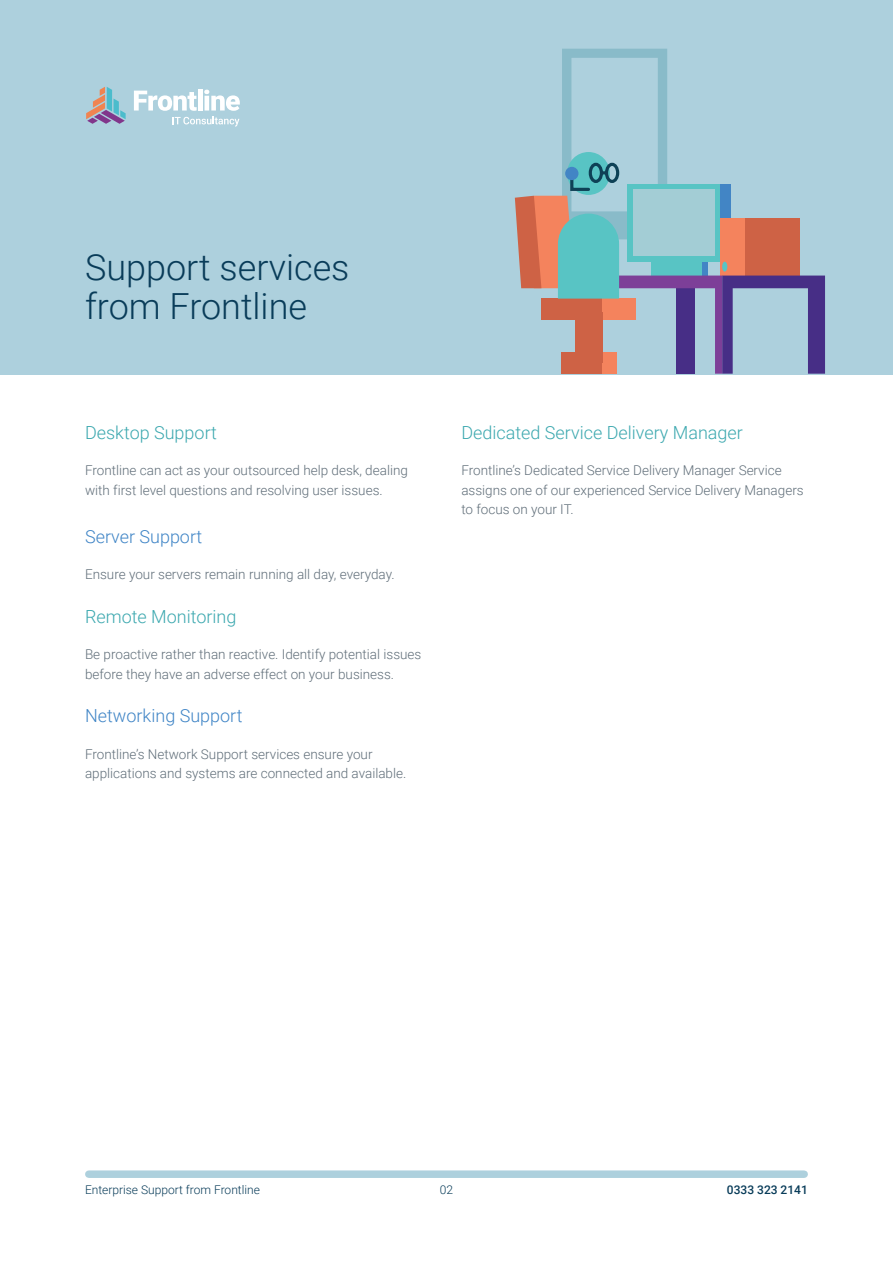
<style>
.page{position:relative;width:893px;height:1263px;background:#fff}
.page>*{position:absolute;margin:0;border:0;box-sizing:border-box;transform-origin:0 0}
.t1{font:300 36px/39px "Roboto";color:#093c59}
.t2{font:300 18px "Roboto";color:#3ca8af}
.t3{font:300 18px "Roboto";color:#4085c6}
.t4{font:300 13.5px/19.5px "Roboto";color:#606e79}
.t5{font:300 12px "Roboto";color:#093c59}
.t6{font:500 12px "Roboto";color:#093c59}
</style>
<div class="page">
<div style="left:0;top:0;width:893px;height:374px;background:#add0dd"></div>
<div style="left:89px;top:1170px;width:715px;height:8px;background:#add0dd"></div>
<svg style="left:134px;top:91px;width:63px;height:20px"></svg>
<div style="left:198px;top:89px;width:5px;height:22px;background:#fff"></div>
<svg style="left:204px;top:90px;width:36px;height:21px"></svg>
<svg style="left:173px;top:117px;width:66px;height:10px"></svg>
<svg style="left:86px;top:87px;width:40px;height:37px"></svg>
<svg style="left:515px;top:49px;width:310px;height:325px"></svg>
<h1 class="t1" style="left:85px;top:246px;width:266px">Support services from Frontline</h1>
<h2 class="t2" style="left:85px;top:420px;width:133px">Desktop Support</h2>
<p class="t4" style="left:85px;top:460px;width:324px">Frontline can act as your outsourced help desk, dealing with first level questions and resolving user issues.</p>
<h2 class="t3" style="left:85px;top:524px;width:119px">Server Support</h2>
<p class="t4" style="left:85px;top:564px;width:311px">Ensure your servers remain running all day, everyday.</p>
<h2 class="t2" style="left:85px;top:604px;width:153px">Remote Monitoring</h2>
<p class="t4" style="left:85px;top:644px;width:338px">Be proactive rather than reactive. Identify potential issues before they have an adverse effect on your business.</p>
<h2 class="t3" style="left:85px;top:703px;width:159px">Networking Support</h2>
<p class="t4" style="left:85px;top:744px;width:323px">Frontline’s Network Support services ensure your applications and systems are connected and available.</p>
<h2 class="t2" style="left:461px;top:420px;width:283px">Dedicated Service Delivery Manager</h2>
<p class="t4" style="left:461px;top:460px;width:344px">Frontline’s Dedicated Service Delivery Manager Service assigns one of our experienced Service Delivery Managers to focus on your IT.</p>
<p class="t5" style="left:85px;top:1181px;width:176px">Enterprise Support from Frontline</p>
<p class="t5" style="left:440px;top:1181px;width:15px">02</p>
<p class="t6" style="left:727px;top:1181px;width:82px">0333 323 2141</p>
</div>
